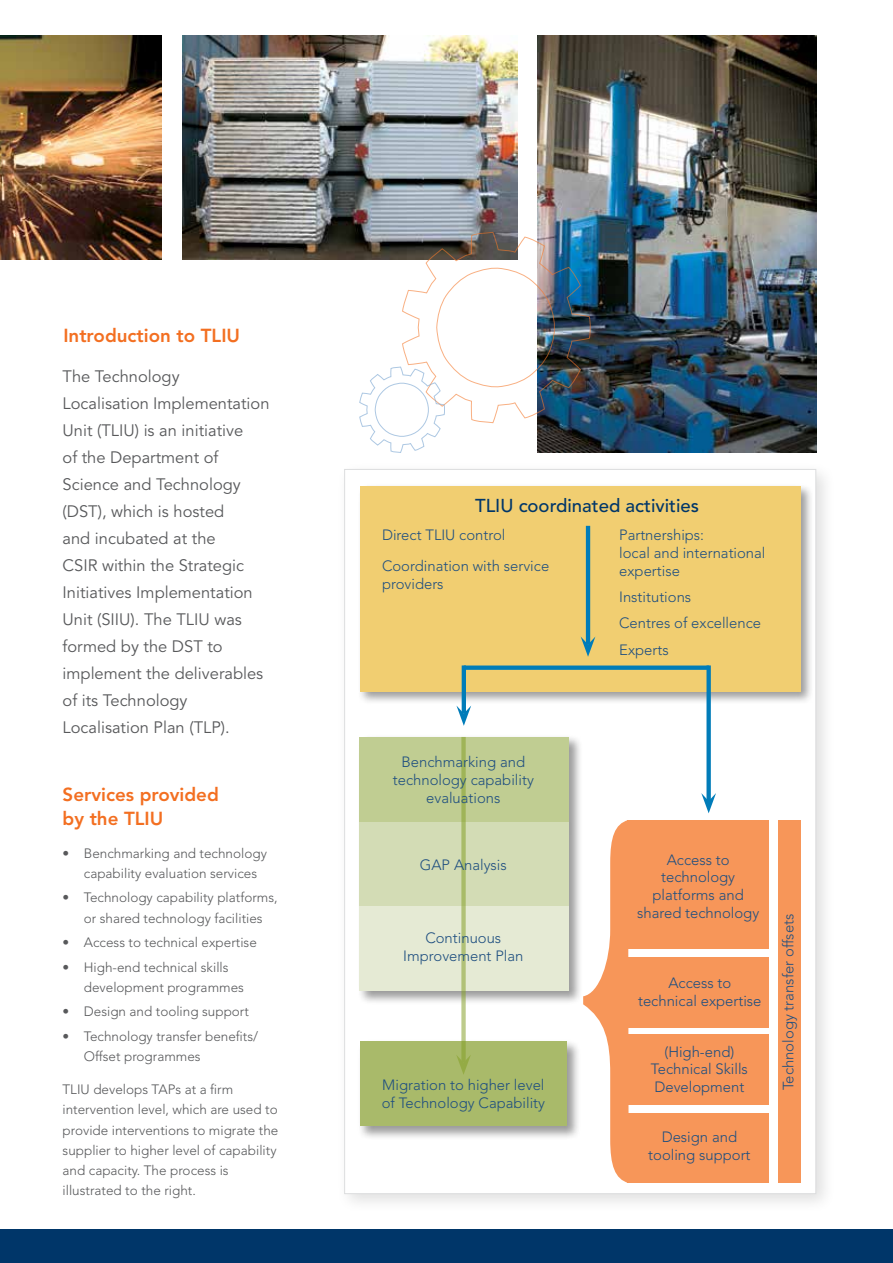
<style>
.page{position:relative;width:893px;height:1263px;background:#fff}
.page>*{position:absolute;margin:0;border:0;box-sizing:border-box;transform-origin:0 0}
.t1{font:800 18.75px/24px "Avenir LT Std";color:#f36f21}
.t2{font:500 18.6px "Avenir LT Std";color:#003669}
.t3{font:16.5px/27px "Avenir LT Std";color:#58595b}
.t4{font:300 14.85px/17.9px "Avenir LT Std";color:#1f4f80;text-align:center}
.t5{font:300 13.5px/20.2px "Avenir LT Std";color:#58595b}
</style>
<div class="page">
<div style="left:336px;top:461px;width:500px;height:753px;background:#000;opacity:.25"></div>
<div style="left:344px;top:469px;width:472px;height:725px;background:#fff;border:1px solid #bcbec0"></div>
<div style="left:358px;top:484px;width:456px;height:221px;background:#000;opacity:.4"></div>
<div style="left:360px;top:486px;width:440px;height:205px;background:#f1ce71"></div>
<div style="left:778px;top:820px;width:22px;height:362px;background:#f79659"></div>
<div style="left:627px;top:820px;width:142px;height:129px;background:#f79659"></div>
<div style="left:627px;top:957px;width:142px;height:71px;background:#f79659"></div>
<div style="left:627px;top:1034px;width:142px;height:71px;background:#f79659"></div>
<div style="left:627px;top:1113px;width:142px;height:70px;background:#f79659"></div>
<div style="left:358px;top:734px;width:225px;height:272px;background:#000;opacity:.4"></div>
<div style="left:360px;top:737px;width:209px;height:85px;background:#c0cd92"></div>
<div style="left:360px;top:822px;width:209px;height:85px;background:#d3dcb5"></div>
<div style="left:360px;top:906px;width:209px;height:85px;background:#e5ead4"></div>
<div style="left:358px;top:1039px;width:223px;height:101px;background:#000;opacity:.4"></div>
<div style="left:360px;top:1041px;width:207px;height:85px;background:#a9ba6a"></div>
<hr style="left:586px;top:526px;width:4px;height:118px;background:#007cb9">
<svg style="left:581px;top:636px;width:14px;height:21px"></svg>
<svg style="left:461px;top:737px;width:5px;height:317px;background:#afc075"></svg>
<svg style="left:456px;top:1054px;width:15px;height:20px"></svg>
<div style="left:706px;top:665px;width:5px;height:136px;background:#007cb9"></div>
<svg style="left:701px;top:793px;width:15px;height:20px"></svg>
<svg style="left:583px;top:820px;width:46px;height:363px"></svg>
<hr style="left:462px;top:665px;width:4px;height:48px;background:#007cb9">
<svg style="left:456px;top:705px;width:15px;height:21px"></svg>
<div style="left:464px;top:665px;width:245px;height:5px;background:#007cb9"></div>
<img style="left:0;top:36px;width:162px;height:223px">
<img style="left:182px;top:36px;width:336px;height:223px">
<img style="left:538px;top:36px;width:278px;height:417px">
<div style="left:0;top:1230px;width:893px;height:33px;background:#003669"></div>
<img style="left:359px;top:231px;width:231px;height:222px">
<h1 class="t1" style="left:63px;top:323px;width:178px">Introduction to TLIU</h1>
<p class="t3" style="left:63px;top:364px;width:208px">The Technology<br>Localisation Implementation<br>Unit (TLIU) is an initiative<br>of the Department of<br>Science and Technology (DST), which is hosted<br>and incubated at the<br>CSIR within the Strategic<br>Initiatives Implementation<br>Unit (SIIU). The TLIU was formed by the DST to implement the deliverables of its Technology<br>Localisation Plan (TLP).</p>
<h1 class="t1" style="left:63px;top:782px;width:158px">Services provided by the tliu</h1>
<p class="t5" style="left:84px;top:843px;width:185px;text-indent:-21px">• Benchmarking and technology capability evaluation services</p>
<p class="t5" style="left:63px;top:887px;width:217px;text-align:center">• Technology capability platforms, or shared technology facilities</p>
<p class="t5" style="left:63px;top:932px;width:196px">• Access to technical expertise</p>
<p class="t5" style="left:84px;top:957px;width:162px;text-indent:-21px">• High-end technical skills development programmes</p>
<p class="t5" style="left:63px;top:1001px;width:188px">• Design and tooling support</p>
<p class="t5" style="left:84px;top:1026px;width:176px;text-indent:-21px">• Technology transfer benefits/<br>Offset programmes</p>
<p class="t5" style="left:63px;top:1079px;width:217px">TLIU develops TAPs at a firm intervention level, which are used to provide interventions to migrate the supplier to higher level of capability and capacity. The process is illustrated to the right.</p>
<h2 class="t2" style="left:475px;top:495px;width:226px">TLIU coordinated activities</h2>
<p class="t4" style="left:382px;top:520px;width:169px;line-height:30.5px;text-align:left">Direct TLIU control<br>Coordination with service</p>
<p class="t4" style="left:382px;top:575px;width:63px">providers</p>
<p class="t4" style="left:619px;top:526px;width:148px;text-align:left">Partnerships:<br>local and international expertise</p>
<p class="t4" style="left:619px;top:584px;width:143px;line-height:26.2px;text-align:left">Institutions<br>Centres of excellence<br>Experts</p>
<p class="t4" style="left:393px;top:753px;width:143px">Benchmarking and technology capability evaluations</p>
<p class="t4" style="left:420px;top:856px;width:88px">GAP Analysis</p>
<p class="t4" style="left:403px;top:929px;width:122px">Continuous<br>Improvement Plan</p>
<p class="t4" style="left:382px;top:1076px;width:165px;text-align:left">Migration to higher level of Technology Capability</p>
<p class="t4" style="left:637px;top:850px;width:124px">Access to technology platforms and shared technology</p>
<p class="t4" style="left:638px;top:974px;width:125px">Access to technical expertise</p>
<p class="t4" style="left:651px;top:1042px;width:99px">(High-end)<br>Technical Skills<br>Development</p>
<p class="t4" style="left:648px;top:1128px;width:104px">Design and tooling support</p>
<p class="t4" style="left:779px;top:1090px;width:178px;rotate:-90deg">Technology transfer offsets</p>
</div>
